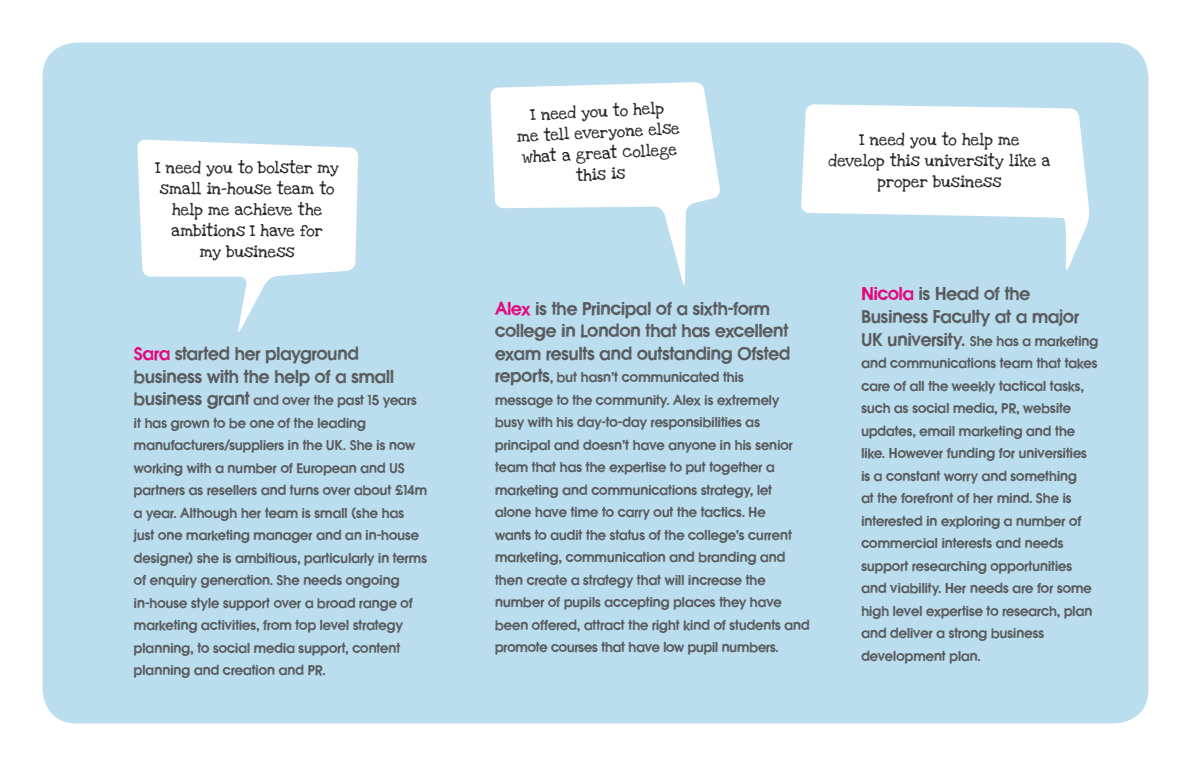
<style>
.page{position:relative;width:1191px;height:766px;background:#fff}
.page>*{position:absolute;margin:0;border:0;box-sizing:border-box;transform-origin:0 0}
.t1{font:19.5px/22.5px "Fat Bat Alt";color:#57585a}
.t2{font:15px/22.5px "Fat Bat Alt";letter-spacing:.005em;color:#57585a}
.t3{font:12px/21px "Love Ya Like A Sister";letter-spacing:.005em;color:#231f20;text-align:center}
.s1{color:#e40278}
.s2{font-size:19.5px}
</style>
<div class="page">
<div style="left:43px;top:43px;width:1105px;height:680px;background:#bbdeef;border-radius:34px"></div>
<svg style="left:490px;top:82px;width:230px;height:204px;fill:#fff"></svg>
<svg style="left:801px;top:104px;width:289px;height:166px;fill:#fff"></svg>
<svg style="left:137px;top:139px;width:221px;height:193px;fill:#fff"></svg>
<p class="t3" style="left:156px;top:158px;width:185px">I need you to bolster my small in-house team to help me achieve the ambitions I have for<br>my business</p>
<p class="t1" style="left:134px;top:342px;width:261px"><span class="s1">Sara</span> started her playground business with the help of a small</p>
<p class="t2" style="left:134px;top:388px;width:295px"><span class="s2">business grant</span> and over the past 15 years it has grown to be one of the leading manufacturers/suppliers in the UK. She is now working with a number of European and US partners as resellers and turns over about £14m a year. Although her team is small (she has just one marketing manager and an in-house designer) she is ambitious, particularly in terms of enquiry generation. She needs ongoing in-house style support over a broad range of marketing activities, from top level strategy planning, to social media support, content planning and creation and PR.</p>
<p class="t3" style="left:515px;top:106px;width:164px;rotate:-3deg">I need you to help<br>me tell everyone else what a great college this is</p>
<p class="t3" style="left:828px;top:130px;width:223px">I need you to help me<br>develop this university like a proper business</p>
<p class="t1" style="left:495px;top:297px;width:296px"><span class="s1">Alex</span> is the Principal of a sixth-form college in London that has excellent exam results and outstanding Ofsted</p>
<p class="t2" style="left:495px;top:366px;width:316px"><span class="s2">reports</span>, but hasn’t communicated this<br>message to the community. Alex is extremely busy with his day-to-day responsibilities as principal and doesn’t have anyone in his senior team that has the expertise to put together a marketing and communications strategy, let alone have time to carry out the tactics. He<br>wants to audit the status of the college’s current marketing, communication and branding and then create a strategy that will increase the number of pupils accepting places they have been offered, attract the right kind of students and promote courses that have low pupil numbers.</p>
<p class="t1" style="left:861px;top:282px;width:219px"><span class="s1">Nicola</span> is Head of the<br>Business Faculty at a major</p>
<p class="t2" style="left:861px;top:329px;width:238px"><span class="s2">UK university.</span> She has a marketing and communications team that takes care of all the weekly tactical tasks, such as social media, PR, website updates, email marketing and the like. However funding for universities is a constant worry and something<br>at the forefront of her mind. She is interested in exploring a number of commercial interests and needs support researching opportunities and viability. Her needs are for some high level expertise to research, plan and deliver a strong business development plan.</p>
</div>
